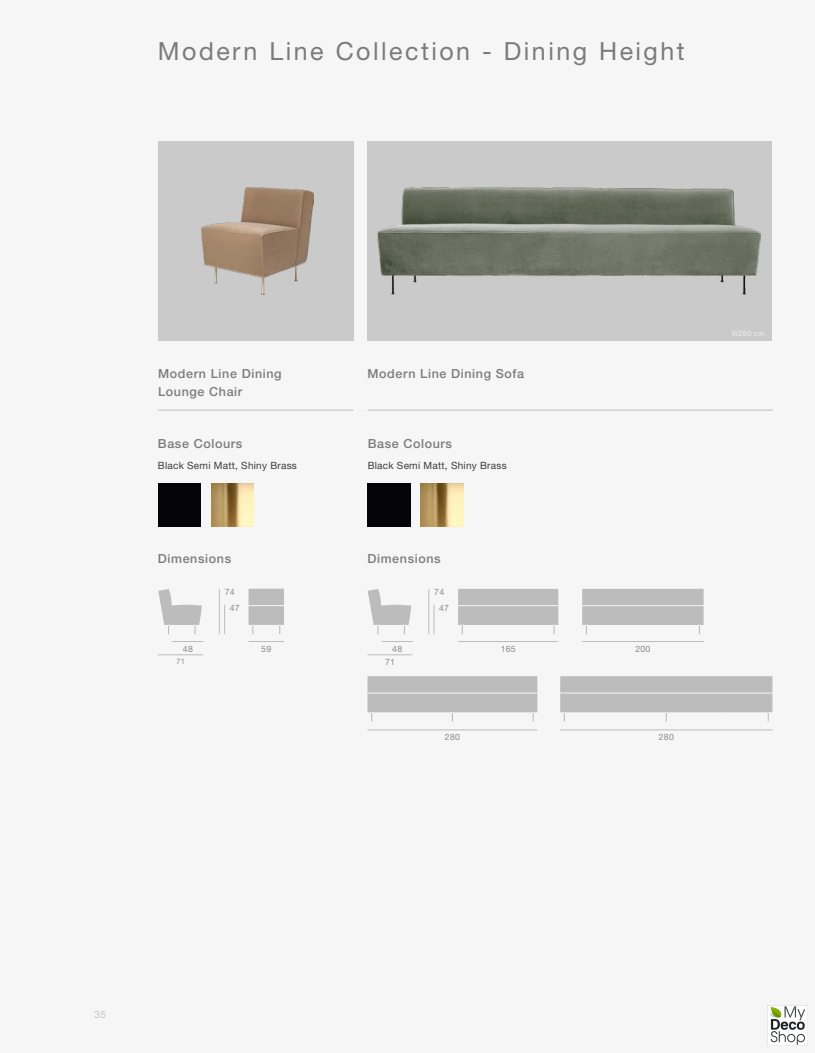
<style>
.page{position:relative;width:815px;height:1053px;background:#fff}
.page>*{position:absolute;margin:0;border:0;box-sizing:border-box;transform-origin:0 0}
.t1{font:25px "Helvetica Neue LT Std";letter-spacing:.1em;color:#7c7b7b}
.t2{font:500 12.5px/17.5px "Helvetica Neue LT Std";letter-spacing:.05em;color:#7c7b7b}
.t3{font:10px "Helvetica Neue LT Std";letter-spacing:.025em;color:#3c3c3b}
.t4{font:10px "Helvetica Neue LT Std";color:#c3c3c3}
.t5{font:8.75px "Helvetica Neue LT Std";letter-spacing:.025em;color:#8b8a8a}
.t6{font:7.5px "Helvetica Neue LT Std";letter-spacing:.025em;color:#ededed}
.t7{font:7.5px "Helvetica Neue LT Std";color:#8b8a8a}
</style>
<div class="page">
<div style="left:0;top:0;width:815px;height:1052px;background:#f6f6f6"></div>
<div style="left:367px;top:142px;width:405px;height:199px;background:#cacaca"></div>
<div style="left:158px;top:142px;width:195px;height:199px;background:#cacaca"></div>
<img style="left:202px;top:188px;width:111px;height:107px">
<img style="left:378px;top:188px;width:382px;height:107px">
<hr style="left:158px;top:410px;width:195px;height:1px;background:#bcbcbc">
<hr style="left:368px;top:410px;width:404px;height:1px;background:#bcbcbc">
<img style="left:211px;top:484px;width:43px;height:42px">
<img style="left:421px;top:484px;width:42px;height:42px">
<div style="left:158px;top:484px;width:43px;height:42px;background:#050507"></div>
<div style="left:368px;top:484px;width:42px;height:42px;background:#050507"></div>
<svg style="left:368px;top:589px;width:43px;height:45px"></svg>
<svg style="left:158px;top:589px;width:44px;height:45px"></svg>
<svg style="left:458px;top:589px;width:100px;height:45px"></svg>
<hr style="left:458px;top:605px;width:100px;height:1px;background:#f6f6f6">
<svg style="left:367px;top:676px;width:170px;height:45px"></svg>
<hr style="left:367px;top:692px;width:170px;height:1px;background:#f6f6f6">
<svg style="left:560px;top:676px;width:212px;height:45px"></svg>
<hr style="left:560px;top:692px;width:212px;height:1px;background:#f6f6f6">
<svg style="left:249px;top:588px;width:35px;height:46px"></svg>
<svg style="left:582px;top:589px;width:122px;height:45px"></svg>
<hr style="left:582px;top:641px;width:122px;height:1px;background:#bcbcbc">
<hr style="left:367px;top:729px;width:170px;height:1px;background:#bcbcbc">
<hr style="left:560px;top:729px;width:212px;height:1px;background:#bcbcbc">
<hr style="left:458px;top:641px;width:100px;height:1px;background:#bcbcbc">
<hr style="left:429px;top:589px;width:1px;height:45px;background:#bcbcbc">
<hr style="left:219px;top:589px;width:1px;height:45px;background:#bcbcbc">
<hr style="left:434px;top:604px;width:1px;height:30px;background:#bcbcbc">
<hr style="left:224px;top:604px;width:1px;height:30px;background:#bcbcbc">
<hr style="left:382px;top:641px;width:31px;height:1px;background:#bcbcbc">
<hr style="left:172px;top:641px;width:31px;height:1px;background:#bcbcbc">
<hr style="left:249px;top:641px;width:35px;height:1px;background:#bcbcbc">
<hr style="left:367px;top:654px;width:45px;height:1px;background:#bcbcbc">
<hr style="left:158px;top:654px;width:45px;height:1px;background:#bcbcbc">
<img style="left:767px;top:1005px;width:41px;height:40px">
<h1 class="t1" style="left:158px;top:37px;width:528px">Modern Line Collection - Dining Height</h1>
<p class="t2" style="left:158px;top:365px;width:125px">Modern Line Dining<br>Lounge Chair</p>
<p class="t2" style="left:367px;top:365px;width:158px">Modern Line Dining Sofa</p>
<p class="t2" style="left:158px;top:434px;width:86px">Base Colours</p>
<p class="t2" style="left:368px;top:434px;width:86px">Base Colours</p>
<p class="t3" style="left:158px;top:459px;width:140px">Black Semi Matt, Shiny Brass</p>
<p class="t3" style="left:368px;top:459px;width:140px">Black Semi Matt, Shiny Brass</p>
<p class="t2" style="left:158px;top:550px;width:75px">Dimensions</p>
<p class="t2" style="left:367px;top:550px;width:75px">Dimensions</p>
<p class="t5" style="left:225px;top:587px;width:11px">74</p>
<p class="t5" style="left:434px;top:587px;width:11px">74</p>
<p class="t5" style="left:230px;top:602px;width:11px">47</p>
<p class="t5" style="left:439px;top:602px;width:11px">47</p>
<p class="t5" style="left:183px;top:643px;width:11px">48</p>
<p class="t5" style="left:261px;top:643px;width:11px">59</p>
<p class="t5" style="left:392px;top:643px;width:11px">48</p>
<p class="t5" style="left:501px;top:643px;width:17px">165</p>
<p class="t7" style="left:176px;top:657px;width:10px">71</p>
<p class="t5" style="left:385px;top:656px;width:11px">71</p>
<p class="t5" style="left:635px;top:643px;width:17px">200</p>
<p class="t5" style="left:445px;top:731px;width:17px">280</p>
<p class="t5" style="left:659px;top:731px;width:17px">280</p>
<p class="t6" style="left:731px;top:329px;width:35px">W280 cm</p>
<p class="t4" style="left:95px;top:1007px;width:13px">35</p>
</div>
